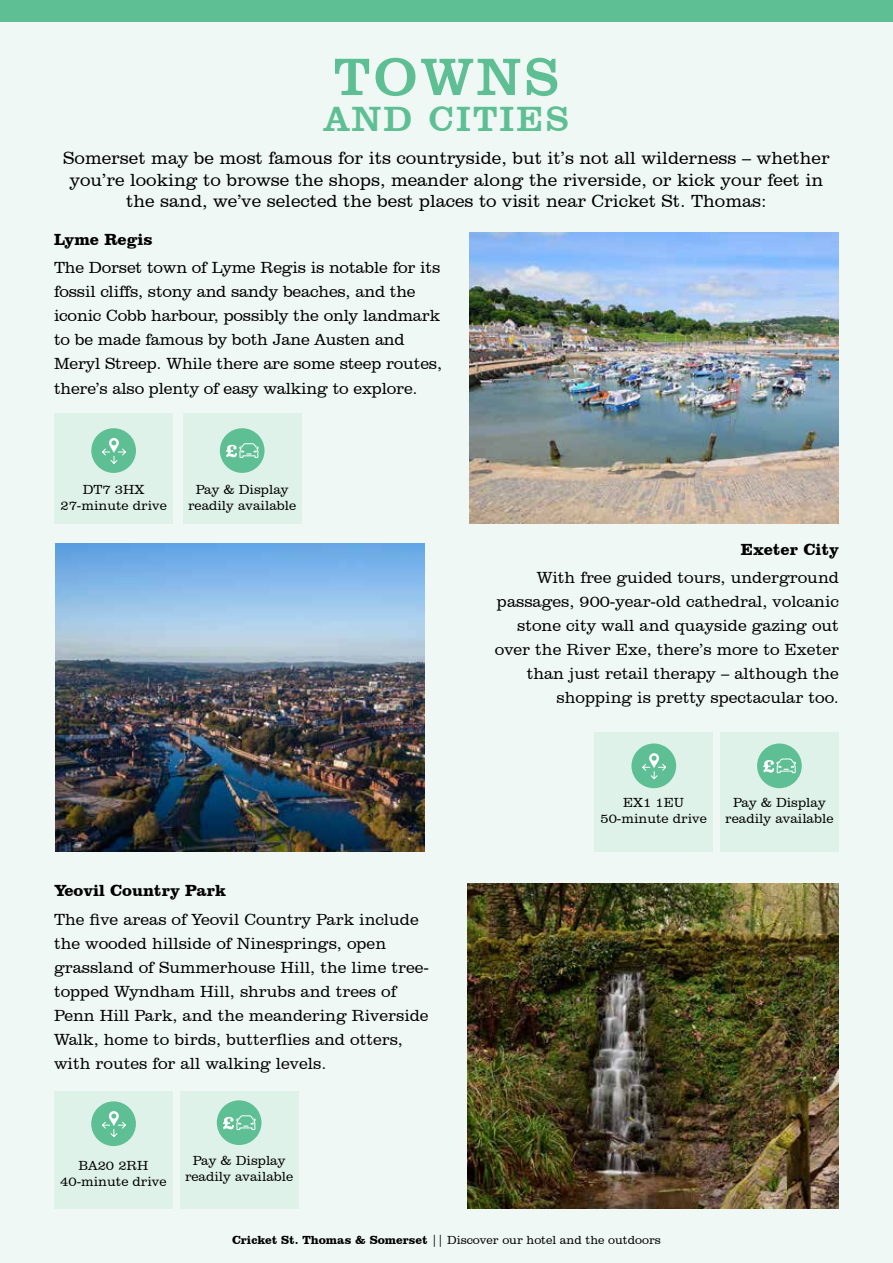
<style>
.page{position:relative;width:893px;height:1263px;background:#fff}
.page>*{position:absolute;margin:0;border:0;box-sizing:border-box;transform-origin:0 0}
.t1{font:54px "Clarendon BT";letter-spacing:.06em;color:#5ebf94}
.t2{font:36px "Clarendon BT";letter-spacing:.06em;color:#5ebf94}
.t3{font:300 18px/21.6px "Clarendon BT";color:#000;text-align:center}
.t4{font:300 16.5px/24px "Clarendon BT";color:#000}
.t5{font:700 16.5px "Clarendon BT";color:#000}
.t6{font:300 13.5px/16.2px "Clarendon BT";color:#000;text-align:center}
.t7{font:300 12px "Clarendon BT";color:#000}
.s1{font-weight:700}
</style>
<div class="page">
<div style="left:0;top:1px;width:893px;height:1262px;background:#eff8f4"></div>
<div style="left:54px;top:413px;width:119px;height:110px;background:#dff2ea"></div>
<div style="left:183px;top:413px;width:119px;height:110px;background:#dff2ea"></div>
<div style="left:594px;top:733px;width:119px;height:119px;background:#dff2ea"></div>
<div style="left:720px;top:733px;width:119px;height:119px;background:#dff2ea"></div>
<div style="left:180px;top:1091px;width:119px;height:117px;background:#dff2ea"></div>
<div style="left:54px;top:1091px;width:119px;height:117px;background:#dff2ea"></div>
<img style="left:470px;top:232px;width:369px;height:291px">
<div style="left:91px;top:428px;width:45px;height:45px;background:#5ebf94;border-radius:50%"></div>
<svg style="left:102px;top:438px;width:24px;height:26px"></svg>
<div style="left:220px;top:428px;width:45px;height:45px;background:#5ebf94;border-radius:50%"></div>
<svg style="left:226px;top:444px;width:33px;height:14px"></svg>
<img style="left:468px;top:884px;width:371px;height:325px">
<img style="left:55px;top:544px;width:369px;height:308px">
<div style="left:631px;top:743px;width:45px;height:45px;background:#5ebf94;border-radius:50%"></div>
<svg style="left:642px;top:753px;width:25px;height:27px"></svg>
<div style="left:91px;top:1101px;width:45px;height:45px;background:#5ebf94;border-radius:50%"></div>
<svg style="left:102px;top:1111px;width:24px;height:26px"></svg>
<div style="left:757px;top:743px;width:45px;height:45px;background:#5ebf94;border-radius:50%"></div>
<svg style="left:763px;top:759px;width:33px;height:15px"></svg>
<div style="left:217px;top:1100px;width:44px;height:45px;background:#5ebf94;border-radius:50%"></div>
<svg style="left:223px;top:1116px;width:33px;height:14px"></svg>
<div style="left:1px;top:0;width:892px;height:21px;background:#5ebf94"></div>
<h1 class="t1" style="left:334px;top:43px;width:227px">TOWNS</h1>
<h2 class="t2" style="left:324px;top:96px;width:247px">AND CITIES</h2>
<p class="t3" style="left:63px;top:147px;width:768px">Somerset may be most famous for its countryside, but it’s not all wilderness – whether you’re looking to browse the shops, meander along the riverside, or kick your feet in the sand, we’ve selected the best places to visit near Cricket St. Thomas:</p>
<p class="t5" style="left:54px;top:229px;width:100px">Lyme Regis</p>
<p class="t4" style="left:54px;top:256px;width:390px">The Dorset town of Lyme Regis is notable for its fossil cliffs, stony and sandy beaches, and the iconic Cobb harbour, possibly the only landmark to be made famous by both Jane Austen and Meryl Streep. While there are some steep routes, there’s also plenty of easy walking to explore.</p>
<p class="t6" style="left:60px;top:481px;width:108px">DT7 3HX<br>27-minute drive</p>
<p class="t6" style="left:188px;top:481px;width:110px">Pay &amp; Display readily available</p>
<p class="t5" style="left:54px;top:880px;width:174px">Yeovil Country Park</p>
<p class="t4" style="left:54px;top:907px;width:376px">The five areas of Yeovil Country Park include the wooded hillside of Ninesprings, open grassland of Summerhouse Hill, the lime tree&shy;topped Wyndham Hill, shrubs and trees of Penn Hill Park, and the meandering Riverside Walk, home to birds, butterflies and otters, with routes for all walking levels.</p>
<p class="t6" style="left:60px;top:1157px;width:108px">BA20 2RH<br>40-minute drive</p>
<p class="t6" style="left:185px;top:1152px;width:110px">Pay &amp; Display readily available</p>
<p class="t5" style="left:741px;top:539px;width:100px">Exeter City</p>
<p class="t4" style="left:495px;top:565px;width:346px;text-align:right">With free guided tours, underground passages, 900-year-old cathedral, volcanic stone city wall and quayside gazing out over the River Exe, there’s more to Exeter than just retail therapy – although the shopping is pretty spectacular too.</p>
<p class="t6" style="left:600px;top:794px;width:108px">EX1 1EU<br>50-minute drive</p>
<p class="t6" style="left:725px;top:794px;width:110px">Pay &amp; Display readily available</p>
<p class="t7" style="left:232px;top:1233px;width:430px"><span class="s1">Cricket St. Thomas &amp; Somerset</span> || Discover our hotel and the outdoors</p>
</div>
